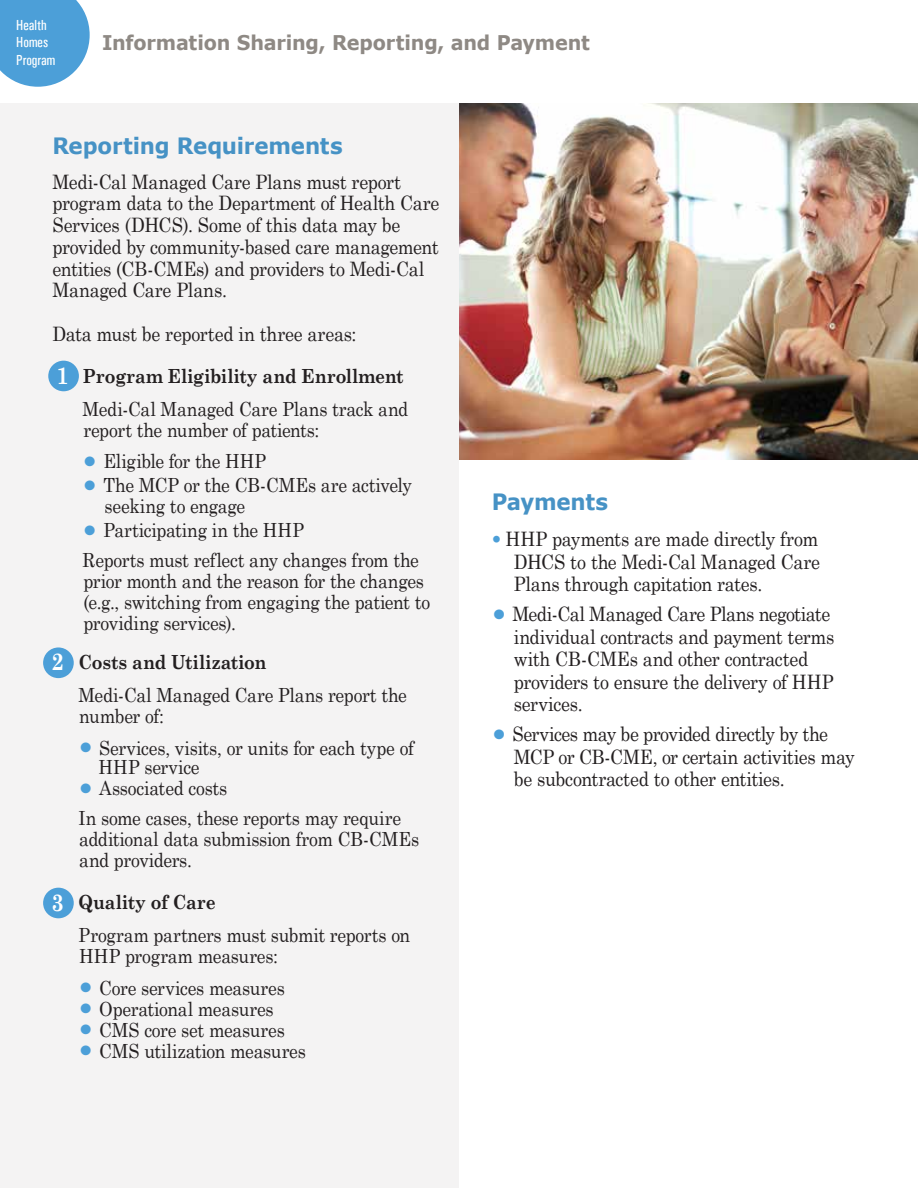
<style>
.page{position:relative;width:918px;height:1188px;background:#fff}
.page>*{position:absolute;margin:0;border:0;box-sizing:border-box;transform-origin:0 0}
.t1{font:700 24px "Century Schoolbook";color:#fff;scale:.9 1}
.t2{font:700 22.5px "Verdana";letter-spacing:-.01em;color:#4692c5;scale:.95 1}
.t3{font:700 20.25px "Verdana";letter-spacing:-.01em;color:#8e8984;scale:.95 1}
.t4{font:19.8px/22.5px "Century Schoolbook";letter-spacing:-.015em;color:#231f20;scale:.9 1}
.t5{font:19.5px/21px "Century Schoolbook";letter-spacing:-.015em;color:#231f20;scale:.9 1}
.t6{font:700 19.5px "Century Schoolbook";letter-spacing:-.01em;color:#231f20;scale:.9 1}
.t7{font:14.55px/17.5px "Univers Condensed";color:#fff;scale:.95 1}
.s1{font-family:"Verdana";font-size:27px;color:#4c9fd8}
.s2{font-family:"Garamond";font-size:27px;color:#4c9fd8}
</style>
<div class="page">
<div style="left:0;top:103px;width:459px;height:1085px;background:#f4f3f3"></div>
<svg style="left:0;top:0;width:90px;height:87px;background:#62aadc"></svg>
<div style="left:48px;top:361px;width:31px;height:30px;background:#4c9fd8;border-radius:50%"></div>
<div style="left:43px;top:647px;width:31px;height:31px;background:#4c9fd8;border-radius:50%"></div>
<div style="left:43px;top:888px;width:31px;height:30px;background:#4c9fd8;border-radius:50%"></div>
<img style="left:459px;top:104px;width:459px;height:355px">
<p class="t7" style="left:16px;top:16px;width:43px">Health<br>Homes<br>Program</p>
<p class="t3" style="left:102px;top:29px;width:515px">Information Sharing, Reporting, and Payment</p>
<p class="t2" style="left:52px;top:130px;width:307px">Reporting Requirements</p>
<p class="t4" style="left:52px;top:169px;width:431px;line-height:21.8px">Medi-Cal Managed Care Plans must report program data to the Department of Health Care Services (DHCS). Some of this data may be provided by community-based care management entities (CB-CMEs) and providers to Medi-Cal Managed Care Plans.</p>
<p class="t4" style="left:52px;top:321px;width:339px">Data must be reported in three areas:</p>
<p class="t6" style="left:83px;top:361px;width:358px">Program Eligibility and Enrollment</p>
<p class="t5" style="left:83px;top:397px;width:363px">Medi-Cal Managed Care Plans track and report the number of patients:</p>
<p class="t5" style="left:83px;top:449px;width:206px"><span class="s1">•</span> Eligible for the HHP</p>
<p class="t5" style="left:105px;top:473px;width:343px;text-indent:-22px"><span class="s1">•</span> The MCP or the CB-CMEs are actively seeking to engage</p>
<p class="t5" style="left:83px;top:514px;width:375px;line-height:30px"><span class="s1">•</span> Participating in the HHP<br>Reports must reflect any changes from the</p>
<p class="t5" style="left:83px;top:569px;width:387px">prior month and the reason for the changes (e.g., switching from engaging the patient to providing services).</p>
<p class="t6" style="left:79px;top:647px;width:210px">Costs and Utilization</p>
<p class="t5" style="left:79px;top:683px;width:366px">Medi-Cal Managed Care Plans report the number of:</p>
<p class="t5" style="left:99px;top:737px;width:352px;line-height:19.5px;text-indent:-20px"><span class="s1">•</span> Services, visits, or units for each type of<br>HHP service</p>
<p class="t5" style="left:79px;top:772px;width:360px;line-height:30px"><span class="s1">•</span> Associated costs<br>In some cases, these reports may require</p>
<p class="t5" style="left:79px;top:827px;width:379px">additional data submission from CB-CMEs and providers.</p>
<p class="t6" style="left:79px;top:887px;width:154px">Quality of Care</p>
<p class="t5" style="left:79px;top:923px;width:370px">Program partners must submit reports on<br>HHP program measures:</p>
<p class="t5" style="left:79px;top:976px;width:231px"><span class="s1">•</span> Core services measures</p>
<p class="t5" style="left:79px;top:997px;width:218px"><span class="s1">•</span> Operational measures</p>
<p class="t5" style="left:79px;top:1018px;width:231px"><span class="s1">•</span> CMS core set measures</p>
<p class="t5" style="left:79px;top:1039px;width:254px"><span class="s1">•</span> CMS utilization measures</p>
<p class="t1" style="left:57px;top:356px;width:15px">1</p>
<p class="t1" style="left:51px;top:643px;width:15px">2</p>
<p class="t1" style="left:51px;top:883px;width:15px">3</p>
<p class="t2" style="left:492px;top:486px;width:124px">Payments</p>
<p class="t4" style="left:514px;top:526px;width:342px;text-align:justify;text-indent:-22px"><span class="s2">•</span> HHP payments are made directly from DHCS to the Medi-Cal Managed Care Plans through capitation rates.</p>
<p class="t4" style="left:514px;top:601px;width:358px;text-indent:-22px"><span class="s1">•</span> Medi-Cal Managed Care Plans negotiate individual contracts and payment terms with CB-CMEs and other contracted providers to ensure the delivery of HHP services.</p>
<p class="t4" style="left:514px;top:721px;width:380px;text-indent:-22px"><span class="s1">•</span> Services may be provided directly by the<br>MCP or CB-CME, or certain activities may be subcontracted to other entities.</p>
</div>
